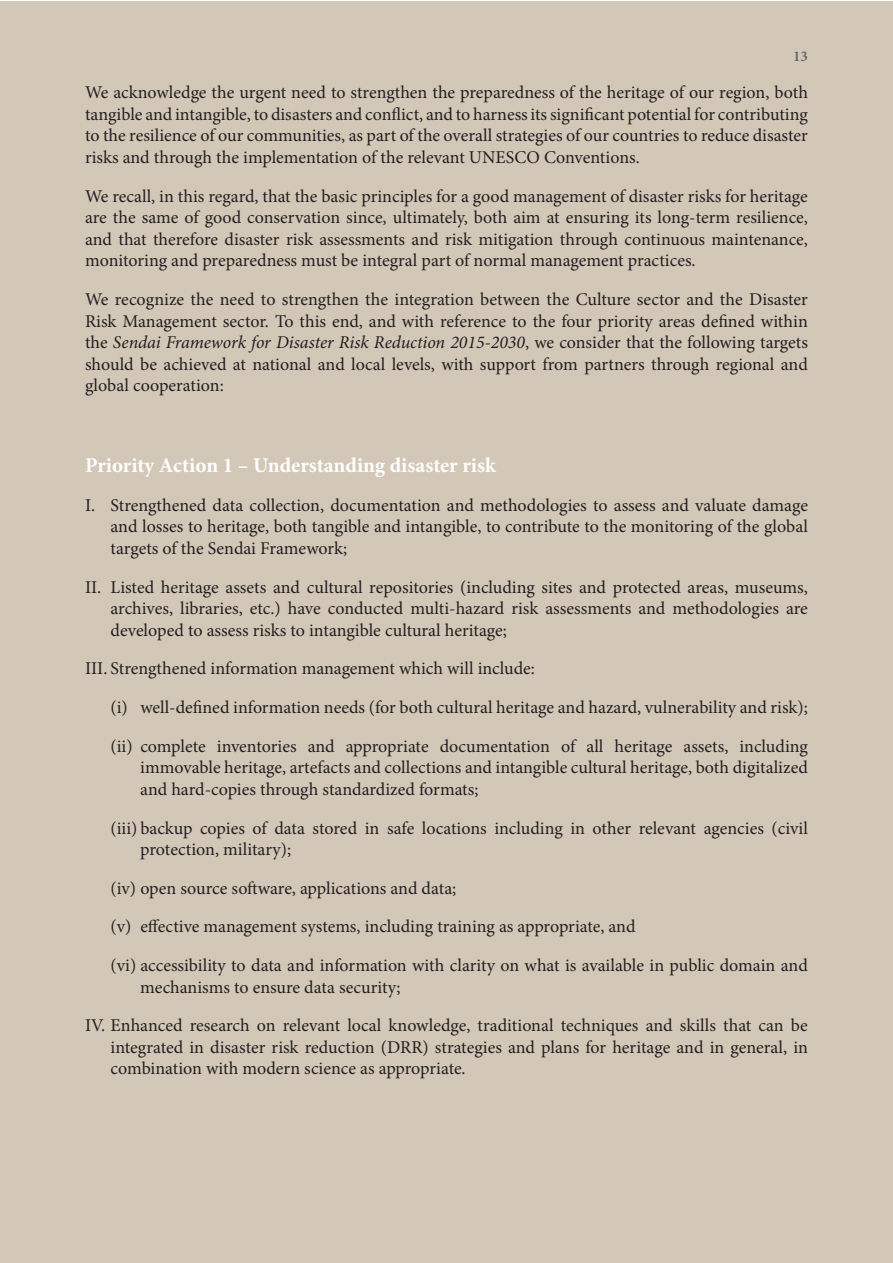
<style>
.page{position:relative;width:893px;height:1263px;background:#fff}
.page>*{position:absolute;margin:0;border:0;box-sizing:border-box;transform-origin:0 0}
.t1{font:700 21px "Minion Pro";color:#fff}
.t2{font:18px/21.6px "Minion Pro";color:#231f20;text-align:justify}
.t3{font:600 15px "Minion Pro";color:#626161}
.s1{font-style:italic}
</style>
<div class="page">
<div style="left:0;top:2px;width:893px;height:1261px;background:#d3c7b7"></div>
<p class="t3" style="left:793px;top:45px;width:16px">13</p>
<p class="t2" style="left:85px;top:82px;width:724px">We acknowledge the urgent need to strengthen the preparedness of the heritage of our region, both tangible and intangible, to disasters and conflict, and to harness its significant potential for contributing to the resilience of our communities, as part of the overall strategies of our countries to reduce disaster risks and through the implementation of the relevant UNESCO Conventions.</p>
<p class="t2" style="left:85px;top:185px;width:724px">We recall, in this regard, that the basic principles for a good management of disaster risks for heritage are the same of good conservation since, ultimately, both aim at ensuring its long-term resilience, and that therefore disaster risk assessments and risk mitigation through continuous maintenance, monitoring and preparedness must be integral part of normal management practices.</p>
<p class="t2" style="left:85px;top:288px;width:724px">We recognize the need to strengthen the integration between the Culture sector and the Disaster Risk Management sector. To this end, and with reference to the four priority areas defined within the <span class="s1">Sendai Framework for Disaster Risk Reduction 2015-2030</span>, we consider that the following targets should be achieved at national and local levels, with support from partners through regional and global cooperation:</p>
<p class="t1" style="left:85px;top:451px;width:412px">Priority Action 1 – Understanding disaster risk</p>
<p class="t2" style="left:111px;top:494px;width:699px;text-indent:-26px">I. Strengthened data collection, documentation and methodologies to assess and valuate damage and losses to heritage, both tangible and intangible, to contribute to the monitoring of the global targets of the Sendai Framework;</p>
<p class="t2" style="left:111px;top:576px;width:699px;text-indent:-26px">II. Listed heritage assets and cultural repositories (including sites and protected areas, museums, archives, libraries, etc.) have conducted multi-hazard risk assessments and methodologies are developed to assess risks to intangible cultural heritage;</p>
<p class="t2" style="left:85px;top:658px;width:451px">III. Strengthened information management which will include:</p>
<p class="t2" style="left:111px;top:697px;width:699px">(i) well-defined information needs (for both cultural heritage and hazard, vulnerability and risk);</p>
<p class="t2" style="left:140px;top:735px;width:669px;text-indent:-30px">(ii) complete inventories and appropriate documentation of all heritage assets, including immovable heritage, artefacts and collections and intangible cultural heritage, both digitalized and hard-copies through standardized formats;</p>
<p class="t2" style="left:140px;top:817px;width:669px;text-indent:-30px">(iii) backup copies of data stored in safe locations including in other relevant agencies (civil protection, military);</p>
<p class="t2" style="left:111px;top:877px;width:347px">(iv) open source software, applications and data;</p>
<p class="t2" style="left:111px;top:916px;width:526px">(v) effective management systems, including training as appropriate, and</p>
<p class="t2" style="left:140px;top:954px;width:669px;text-indent:-30px">(vi) accessibility to data and information with clarity on what is available in public domain and mechanisms to ensure data security;</p>
<p class="t2" style="left:111px;top:1015px;width:699px;text-indent:-26px">IV. Enhanced research on relevant local knowledge, traditional techniques and skills that can be integrated in disaster risk reduction (DRR) strategies and plans for heritage and in general, in combination with modern science as appropriate.</p>
</div>
